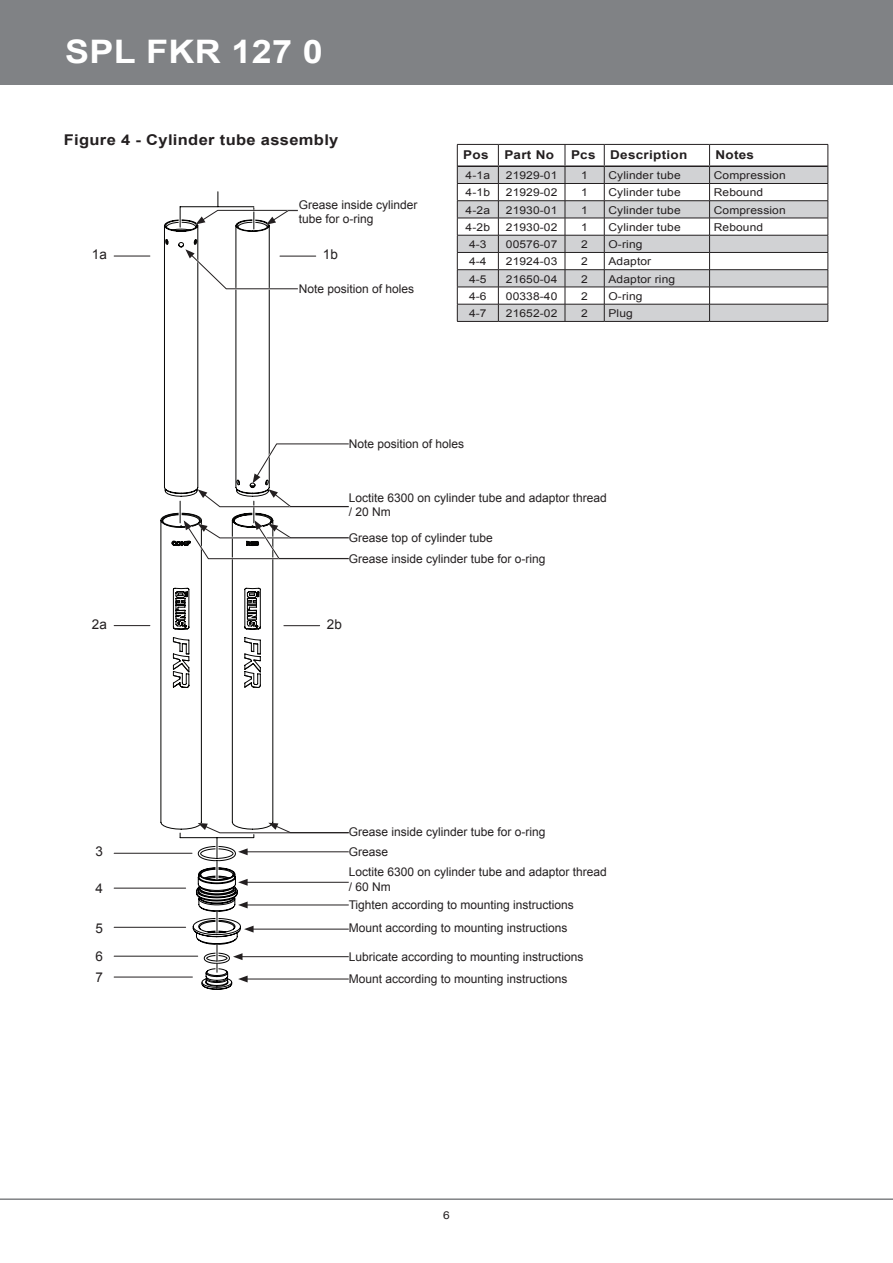
<style>
.page{position:relative;width:893px;height:1263px;background:#fff}
.page>*{position:absolute;margin:0;border:0;box-sizing:border-box;transform-origin:0 0}
.t1{font:700 32.4px "Arial";letter-spacing:.01em;color:#fff;scale:1.11 1}
.t2{font:700 14.85px "Arial";letter-spacing:.02em;color:#231f20;scale:1.11 1}
.t3{font:13.5px/28.5px "Arial";letter-spacing:.01em;color:#231f20}
.t4{font:700 12.15px "Arial";letter-spacing:.02em;color:#231f20;scale:1.11 1}
.t5{font:12px/14.4px "Arial";color:#231f20}
.t6{font:10.8px "Arial";letter-spacing:.01em;color:#231f20;scale:1.11 1}
</style>
<div class="page">
<div style="left:0;top:0;width:893px;height:85px;background:#808285"></div>
<hr style="left:0;top:1198px;width:893px;height:2px;background:#808285">
<svg style="left:164px;top:219px;width:106px;height:270px"></svg>
<hr style="left:179px;top:207px;width:3px;height:20px;background:#fff">
<svg style="left:180px;top:207px;width:1px;height:20px"></svg>
<hr style="left:180px;top:206px;width:74px;height:1px;background:#050504">
<svg style="left:458px;top:167px;width:370px;height:154px;fill:#d1d2d4"></svg>
<hr style="left:457px;top:144px;width:41px;height:1px;background:#231f20">
<hr style="left:498px;top:144px;width:67px;height:1px;background:#231f20">
<hr style="left:565px;top:144px;width:39px;height:1px;background:#231f20">
<hr style="left:604px;top:144px;width:106px;height:1px;background:#231f20">
<hr style="left:710px;top:144px;width:118px;height:1px;background:#231f20">
<hr style="left:457px;top:183px;width:41px;height:1px;background:#231f20">
<hr style="left:498px;top:183px;width:67px;height:1px;background:#231f20">
<hr style="left:565px;top:183px;width:39px;height:1px;background:#231f20">
<hr style="left:604px;top:183px;width:106px;height:1px;background:#231f20">
<hr style="left:710px;top:183px;width:118px;height:1px;background:#231f20">
<hr style="left:457px;top:200px;width:41px;height:1px;background:#231f20">
<hr style="left:498px;top:200px;width:67px;height:1px;background:#231f20">
<hr style="left:565px;top:200px;width:39px;height:1px;background:#231f20">
<hr style="left:604px;top:200px;width:106px;height:1px;background:#231f20">
<hr style="left:710px;top:200px;width:118px;height:1px;background:#231f20">
<hr style="left:457px;top:218px;width:41px;height:1px;background:#231f20">
<hr style="left:498px;top:218px;width:67px;height:1px;background:#231f20">
<hr style="left:565px;top:218px;width:39px;height:1px;background:#231f20">
<hr style="left:604px;top:218px;width:106px;height:1px;background:#231f20">
<hr style="left:710px;top:218px;width:118px;height:1px;background:#231f20">
<hr style="left:457px;top:235px;width:41px;height:1px;background:#231f20">
<hr style="left:498px;top:235px;width:67px;height:1px;background:#231f20">
<hr style="left:565px;top:235px;width:39px;height:1px;background:#231f20">
<hr style="left:604px;top:235px;width:106px;height:1px;background:#231f20">
<hr style="left:710px;top:235px;width:118px;height:1px;background:#231f20">
<hr style="left:457px;top:252px;width:41px;height:1px;background:#231f20">
<hr style="left:498px;top:252px;width:67px;height:1px;background:#231f20">
<hr style="left:565px;top:252px;width:39px;height:1px;background:#231f20">
<hr style="left:604px;top:252px;width:106px;height:1px;background:#231f20">
<hr style="left:710px;top:252px;width:118px;height:1px;background:#231f20">
<hr style="left:457px;top:269px;width:41px;height:1px;background:#231f20">
<hr style="left:498px;top:269px;width:67px;height:1px;background:#231f20">
<hr style="left:565px;top:269px;width:39px;height:1px;background:#231f20">
<hr style="left:604px;top:269px;width:106px;height:1px;background:#231f20">
<hr style="left:710px;top:269px;width:118px;height:1px;background:#231f20">
<hr style="left:457px;top:287px;width:41px;height:1px;background:#231f20">
<hr style="left:498px;top:287px;width:67px;height:1px;background:#231f20">
<hr style="left:565px;top:287px;width:39px;height:1px;background:#231f20">
<hr style="left:604px;top:287px;width:106px;height:1px;background:#231f20">
<hr style="left:710px;top:287px;width:118px;height:1px;background:#231f20">
<hr style="left:457px;top:304px;width:41px;height:1px;background:#231f20">
<svg style="left:457px;top:145px;width:1px;height:176px"></svg>
<hr style="left:498px;top:304px;width:67px;height:1px;background:#231f20">
<svg style="left:498px;top:145px;width:1px;height:176px"></svg>
<hr style="left:565px;top:304px;width:39px;height:1px;background:#231f20">
<svg style="left:565px;top:145px;width:1px;height:176px"></svg>
<hr style="left:604px;top:304px;width:106px;height:1px;background:#231f20">
<svg style="left:604px;top:145px;width:1px;height:176px"></svg>
<hr style="left:710px;top:304px;width:118px;height:1px;background:#231f20">
<svg style="left:709px;top:145px;width:1px;height:176px"></svg>
<svg style="left:828px;top:145px;width:1px;height:176px"></svg>
<hr style="left:457px;top:321px;width:41px;height:1px;background:#231f20">
<hr style="left:498px;top:321px;width:67px;height:1px;background:#231f20">
<hr style="left:565px;top:321px;width:39px;height:1px;background:#231f20">
<hr style="left:604px;top:321px;width:106px;height:1px;background:#231f20">
<hr style="left:710px;top:321px;width:118px;height:1px;background:#231f20">
<hr style="left:457px;top:165px;width:41px;height:2px;background:#231f20">
<hr style="left:498px;top:165px;width:67px;height:2px;background:#231f20">
<hr style="left:565px;top:165px;width:39px;height:2px;background:#231f20">
<hr style="left:604px;top:165px;width:106px;height:2px;background:#231f20">
<hr style="left:710px;top:165px;width:118px;height:2px;background:#231f20">
<hr style="left:114px;top:256px;width:36px;height:1px;background:#231f20">
<hr style="left:280px;top:256px;width:36px;height:1px;background:#231f20">
<hr style="left:114px;top:853px;width:78px;height:1px;background:#231f20">
<hr style="left:114px;top:625px;width:36px;height:1px;background:#231f20">
<hr style="left:114px;top:888px;width:72px;height:1px;background:#231f20">
<hr style="left:114px;top:927px;width:72px;height:1px;background:#231f20">
<hr style="left:114px;top:956px;width:84px;height:1px;background:#231f20">
<hr style="left:114px;top:977px;width:78px;height:1px;background:#231f20">
<svg style="left:185px;top:249px;width:115px;height:42px"></svg>
<svg style="left:253px;top:442px;width:96px;height:41px"></svg>
<svg style="left:196px;top:192px;width:102px;height:37px"></svg>
<svg style="left:161px;top:489px;width:188px;height:501px"></svg>
<h1 class="t1" style="left:65px;top:30px;width:234px">SPL FKR 127 0</h1>
<p class="t2" style="left:64px;top:130px;width:249px">Figure 4 - Cylinder tube assembly</p>
<p class="t5" style="left:299px;top:197px;width:120px">Grease inside cylinder tube for o-ring</p>
<p class="t3" style="left:92px;top:240px;width:17px">1a</p>
<p class="t3" style="left:323px;top:240px;width:17px">1b</p>
<p class="t5" style="left:299px;top:281px;width:117px">Note position of holes</p>
<p class="t4" style="left:463px;top:146px;width:24px">Pos</p>
<p class="t4" style="left:504px;top:146px;width:46px">Part No</p>
<p class="t4" style="left:571px;top:146px;width:106px">Pcs Description</p>
<p class="t4" style="left:716px;top:146px;width:36px">Notes</p>
<p class="t6" style="left:466px;top:168px;width:23px">4-1a</p>
<p class="t6" style="left:506px;top:168px;width:48px">21929-01</p>
<p class="t6" style="left:581px;top:168px;width:8px">1</p>
<p class="t6" style="left:608px;top:168px;width:66px">Cylinder tube</p>
<p class="t6" style="left:714px;top:168px;width:66px">Compression</p>
<p class="t6" style="left:466px;top:186px;width:23px">4-1b</p>
<p class="t6" style="left:506px;top:186px;width:48px">21929-02</p>
<p class="t6" style="left:581px;top:186px;width:8px">1</p>
<p class="t6" style="left:608px;top:186px;width:66px">Cylinder tube</p>
<p class="t6" style="left:714px;top:186px;width:46px">Rebound</p>
<p class="t6" style="left:466px;top:203px;width:23px">4-2a</p>
<p class="t6" style="left:506px;top:203px;width:48px">21930-01</p>
<p class="t6" style="left:581px;top:203px;width:8px">1</p>
<p class="t6" style="left:608px;top:203px;width:66px">Cylinder tube</p>
<p class="t6" style="left:714px;top:203px;width:66px">Compression</p>
<p class="t6" style="left:466px;top:220px;width:23px">4-2b</p>
<p class="t6" style="left:506px;top:220px;width:48px">21930-02</p>
<p class="t6" style="left:581px;top:220px;width:8px">1</p>
<p class="t6" style="left:608px;top:220px;width:66px">Cylinder tube</p>
<p class="t6" style="left:714px;top:220px;width:46px">Rebound</p>
<p class="t6" style="left:469px;top:237px;width:17px">4-3</p>
<p class="t6" style="left:506px;top:237px;width:48px">00576-07</p>
<p class="t6" style="left:581px;top:237px;width:8px">2</p>
<p class="t6" style="left:608px;top:237px;width:32px">O-ring</p>
<p class="t6" style="left:469px;top:255px;width:17px">4-4</p>
<p class="t6" style="left:506px;top:255px;width:48px">21924-03</p>
<p class="t6" style="left:581px;top:255px;width:8px">2</p>
<p class="t6" style="left:608px;top:255px;width:40px">Adaptor</p>
<p class="t6" style="left:469px;top:272px;width:17px">4-5</p>
<p class="t6" style="left:506px;top:272px;width:48px">21650-04</p>
<p class="t6" style="left:581px;top:272px;width:8px">2</p>
<p class="t6" style="left:608px;top:272px;width:62px">Adaptor ring</p>
<p class="t6" style="left:469px;top:289px;width:17px">4-6</p>
<p class="t6" style="left:506px;top:289px;width:48px">00338-40</p>
<p class="t6" style="left:581px;top:289px;width:8px">2</p>
<p class="t6" style="left:608px;top:289px;width:32px">O-ring</p>
<p class="t6" style="left:469px;top:306px;width:17px">4-7</p>
<p class="t6" style="left:506px;top:306px;width:48px">21652-02</p>
<p class="t6" style="left:581px;top:306px;width:8px">2</p>
<p class="t6" style="left:608px;top:306px;width:23px">Plug</p>
<p class="t5" style="left:349px;top:437px;width:117px">Note position of holes</p>
<p class="t5" style="left:349px;top:491px;width:260px">Loctite 6300 on cylinder tube and adaptor thread / 20 Nm</p>
<p class="t5" style="left:349px;top:531px;width:146px">Grease top of cylinder tube</p>
<p class="t5" style="left:349px;top:551px;width:198px">Grease inside cylinder tube for o-ring</p>
<p class="t3" style="left:92px;top:610px;width:17px">2a</p>
<p class="t3" style="left:327px;top:610px;width:17px">2b</p>
<p class="t3" style="left:96px;top:837px;width:9px">3</p>
<p class="t3" style="left:96px;top:874px;width:9px">4</p>
<p class="t3" style="left:96px;top:914px;width:9px">5<br>6</p>
<p class="t5" style="left:349px;top:825px;width:198px">Grease inside cylinder tube for o-ring</p>
<p class="t5" style="left:349px;top:842px;width:260px;line-height:20.4px">Grease<br>Loctite 6300 on cylinder tube and adaptor thread</p>
<p class="t5" style="left:349px;top:878px;width:226px;line-height:17.9px">/ 60 Nm<br>Tighten according to mounting instructions</p>
<p class="t5" style="left:349px;top:920px;width:220px">Mount according to mounting instructions</p>
<p class="t5" style="left:349px;top:950px;width:236px">Lubricate according to mounting instructions</p>
<p class="t3" style="left:96px;top:963px;width:9px">7</p>
<p class="t5" style="left:349px;top:971px;width:220px">Mount according to mounting instructions</p>
<p class="t6" style="left:443px;top:1208px;width:8px">6</p>
</div>
